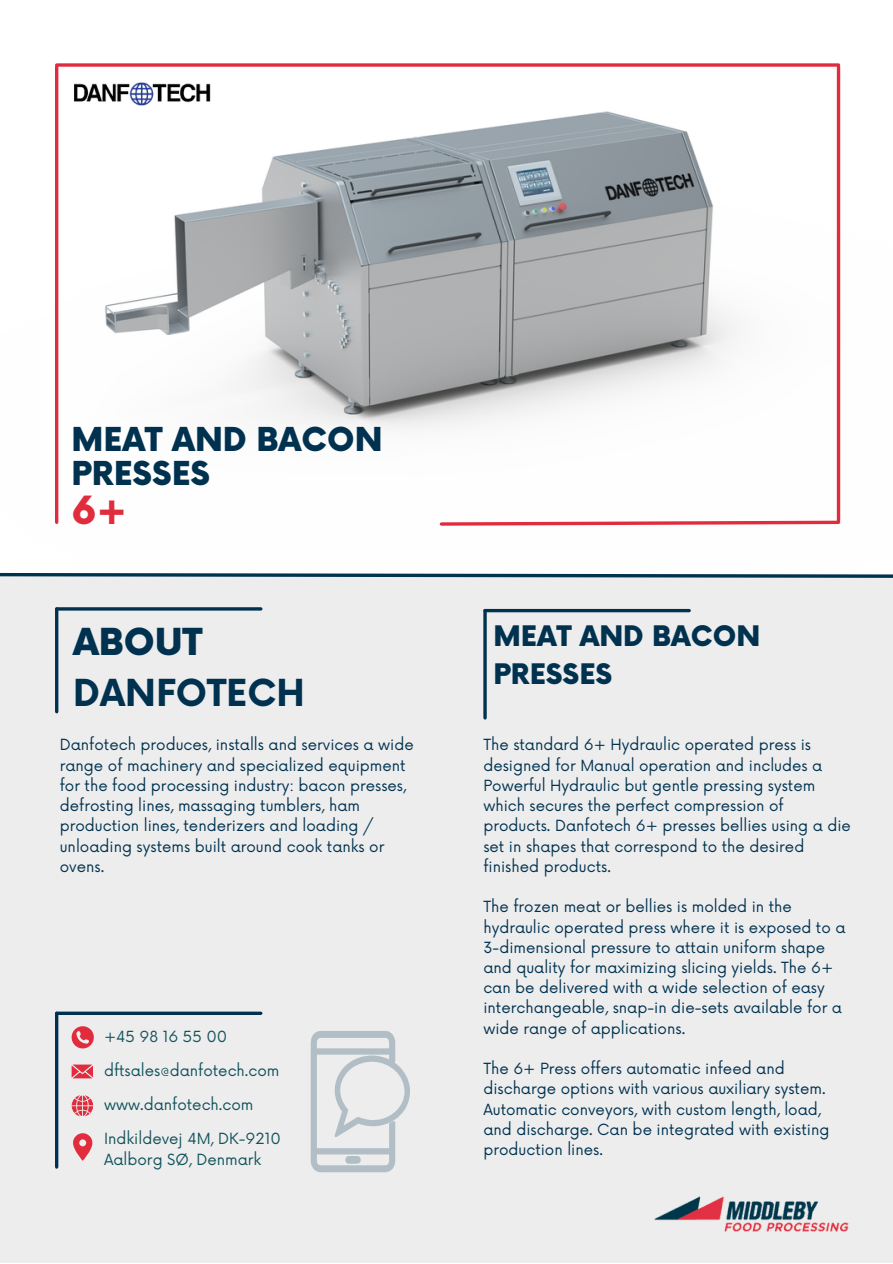
<style>
.page{position:relative;width:893px;height:1264px;background:#fff}
.page>*{position:absolute;margin:0;border:0;box-sizing:border-box;transform-origin:0 0}
.t1{font:900 37.8px "Now";color:#e12c3e}
.t2{font:700 36.3px "Now";color:#003250}
.t3{font:900 36.3px "Now";color:#003250}
.t4{font:900 32.1px "Now";color:#003250}
.t5{font:900 27.6px "Now";color:#003250}
.t6{font:15px/20.2px "Now";color:#003250}
.t7{font:15px/20.2px "Now";color:#11525b}
</style>
<div class="page">
<div style="left:0;top:0;width:892px;height:1262px;background:#ededed"></div>
<svg style="left:311px;top:1031px;width:98px;height:141px"></svg>
<hr style="left:485px;top:609px;width:204px;height:3px;background:#003250">
<hr style="left:483px;top:610px;width:3px;height:108px;background:#003250">
<hr style="left:57px;top:607px;width:204px;height:3px;background:#003250">
<hr style="left:55px;top:609px;width:3px;height:102px;background:#003250">
<img style="left:0;top:0;width:892px;height:569px">
<svg style="left:57px;top:63px;width:781px;height:4px;background:#e54c5b"></svg>
<svg style="left:438px;top:519px;width:403px;height:8px;background:#f1a5ad"></svg>
<hr style="left:55px;top:67px;width:3px;height:455px;background:#e12c3e">
<svg style="left:836px;top:67px;width:4px;height:453px;background:#e75866"></svg>
<img style="left:72px;top:79px;width:140px;height:30px">
<svg style="left:0;top:571px;width:892px;height:7px;background:#8099a7"></svg>
<img style="left:654px;top:1196px;width:195px;height:36px">
<hr style="left:57px;top:1011px;width:204px;height:3px;background:#003250">
<hr style="left:55px;top:1013px;width:3px;height:153px;background:#003250">
<svg style="left:72px;top:1026px;width:22px;height:22px"></svg>
<svg style="left:72px;top:1064px;width:21px;height:14px"></svg>
<svg style="left:72px;top:1095px;width:21px;height:21px"></svg>
<svg style="left:73px;top:1133px;width:19px;height:27px"></svg>
<p class="t4" style="left:72px;top:422px;width:312px">MEAT AND BACON</p>
<p class="t4" style="left:72px;top:456px;width:140px">PRESSES</p>
<p class="t1" style="left:72px;top:490px;width:57px">6+</p>
<p class="t3" style="left:73px;top:622px;width:131px">ABOUT</p>
<p class="t2" style="left:73px;top:673px;width:233px">DANFOTECH</p>
<p class="t6" style="left:60px;top:735px;width:355px">Danfotech produces, installs and services a wide range of machinery and specialized equipment for the food processing industry: bacon presses, defrosting lines, massaging tumblers, ham production lines, tenderizers and loading / unloading systems built around cook tanks or ovens.</p>
<p class="t7" style="left:104px;top:1027px;width:125px">+45 98 16 55 00</p>
<p class="t7" style="left:104px;top:1061px;width:177px">dftsales@danfotech.com</p>
<p class="t7" style="left:104px;top:1095px;width:151px">www.danfotech.com</p>
<p class="t7" style="left:104px;top:1129px;width:178px">Indkildevej 4M, DK-9210<br>Aalborg SØ, Denmark</p>
<p class="t5" style="left:493px;top:621px;width:268px">MEAT AND BACON</p>
<p class="t5" style="left:493px;top:659px;width:120px">PRESSES</p>
<p class="t6" style="left:483px;top:735px;width:369px">The standard 6+ Hydraulic operated press is designed for Manual operation and includes a Powerful Hydraulic but gentle pressing system which secures the perfect compression of products. Danfotech 6+ presses bellies using a die set in shapes that correspond to the desired finished products.</p>
<p class="t6" style="left:483px;top:897px;width:363px">The frozen meat or bellies is molded in the hydraulic operated press where it is exposed to a 3-dimensional pressure to attain uniform shape and quality for maximizing slicing yields. The 6+ can be delivered with a wide selection of easy interchangeable, snap-in die-sets available for a wide range of applications.</p>
<p class="t6" style="left:483px;top:1059px;width:344px">The 6+ Press offers automatic infeed and discharge options with various auxiliary system.</p>
<p class="t6" style="left:483px;top:1099px;width:347px">Automatic conveyors, with custom length, load, and discharge. Can be integrated with existing production lines.</p>
</div>
